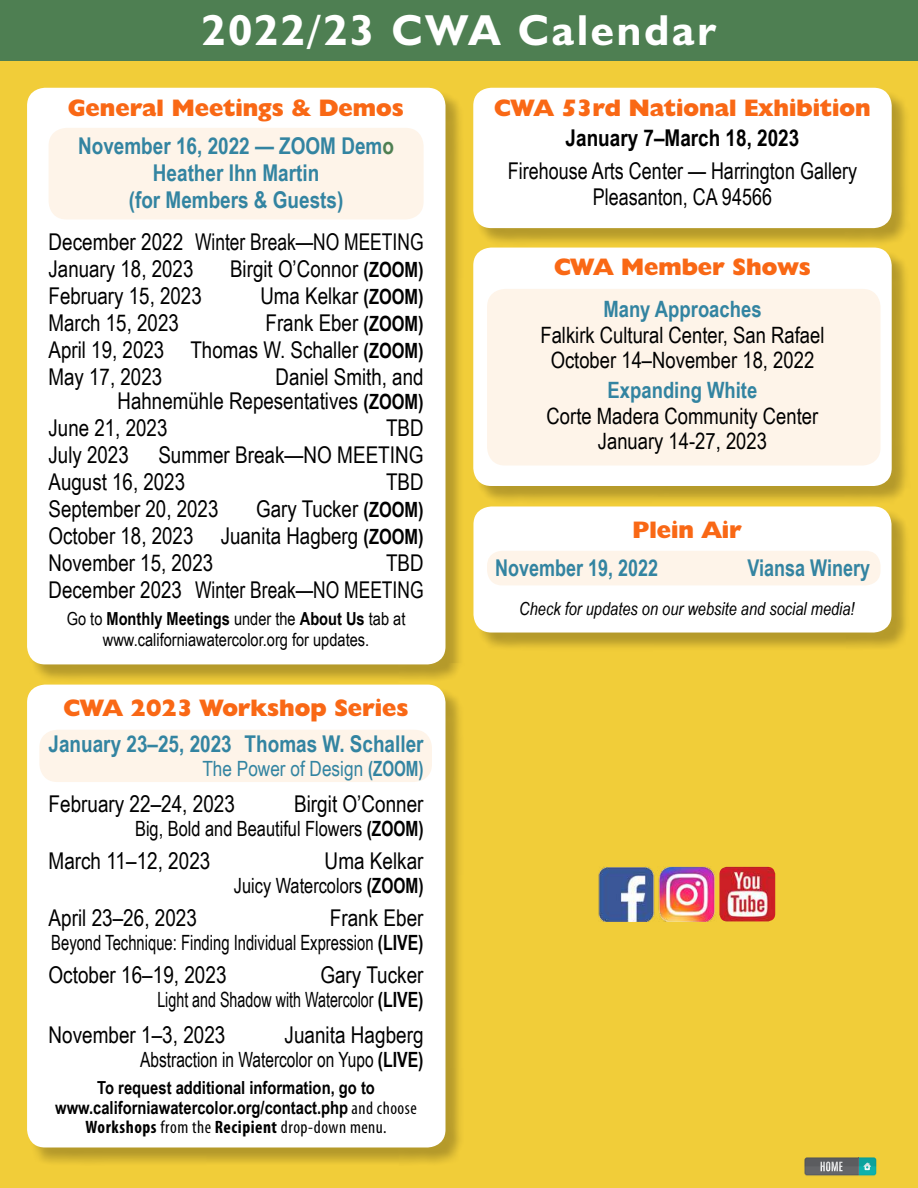
<style>
.page{position:relative;width:918px;height:1188px;background:#f1cd39}
.page>*{position:absolute;margin:0;border:0;box-sizing:border-box;transform-origin:0 0}
.t1{font:700 43.5px "Humanist 521 BT";letter-spacing:.065em;color:#fff}
.t2{font:800 24px "Humanist 521 BT";color:#f96815}
.t3{font:23.1px/27px "Arial Narrow";color:#000}
.t4{font:700 23.1px/27px "Arial Narrow";color:#3384a1;text-align:center}
.t5{font:23.1px/25.5px "Arial Narrow";color:#000;text-align:center;scale:.95 1}
.t6{font:700 23.1px "Arial Narrow";color:#3384a1;scale:.95 1}
.t7{font:700 23.1px "Arial Narrow";color:#000}
.t8{font:22.5px/25.5px "Arial Narrow";color:#000;text-align:center}
.t9{font:700 22.5px "Arial Narrow";color:#3384a1}
.t10{font:21px "Arial Narrow";color:#000;scale:.95 1}
.t11{font:21px "Arial Narrow";color:#000;scale:.86 1}
.t12{font:21px "Arial Narrow";color:#000;scale:.9 1}
.t13{font:21px "Arial Narrow";color:#000;scale:.83 1}
.t14{font:21px "Arial Narrow";color:#3384a1}
.t15{font:700 18px/19.5px "Arial Narrow";color:#000;text-align:center}
.t16{font:18px/21px "Arial Narrow";color:#000;text-align:center}
.t17{font:italic 18px "Arial Narrow";color:#000}
.t18{font:condensed 18px "Myriad Pro";letter-spacing:.025em;color:#000}
.s1{color:#4e7f52}
.s2{font-weight:700;font-size:21px}
.s3{font-weight:700}
.s4{font-family:"Myriad Pro";font-weight:400;font-stretch:condensed}
</style>
<div class="page">
<div style="left:29px;top:90px;width:436px;height:594px;background:#000;opacity:.25"></div>
<div style="left:27px;top:88px;width:419px;height:576px;background:#fff;border-radius:18px"></div>
<div style="left:475px;top:508px;width:435px;height:144px;background:#000;opacity:.25"></div>
<div style="left:473px;top:506px;width:419px;height:127px;background:#fff;border-radius:18px"></div>
<div style="left:0;top:0;width:918px;height:61px;background:#4e7f52"></div>
<div style="left:29px;top:686px;width:436px;height:480px;background:#000;opacity:.25"></div>
<div style="left:27px;top:685px;width:419px;height:463px;background:#fff;border-radius:18px"></div>
<div style="left:475px;top:249px;width:436px;height:256px;background:#000;opacity:.25"></div>
<div style="left:473px;top:248px;width:419px;height:238px;background:#fff;border-radius:18px"></div>
<div style="left:475px;top:90px;width:436px;height:157px;background:#000;opacity:.25"></div>
<div style="left:473px;top:88px;width:419px;height:140px;background:#fff;border-radius:18px"></div>
<div style="left:49px;top:128px;width:375px;height:91px;background:#fef4e9;border-radius:18px"></div>
<div style="left:39px;top:730px;width:393px;height:52px;background:#fef4e9;border-radius:18px"></div>
<img style="left:599px;top:866px;width:176px;height:55px">
<svg style="left:805px;top:1157px;width:71px;height:19px"></svg>
<div style="left:487px;top:551px;width:394px;height:34px;background:#fef4e9;border-radius:15px"></div>
<div style="left:487px;top:289px;width:394px;height:177px;background:#fef4e9;border-radius:18px"></div>
<h1 class="t1" style="left:202px;top:3px;width:516px">2022/23 CWA Calendar</h1>
<p class="t2" style="left:68px;top:93px;width:337px">General Meetings &amp; Demos</p>
<p class="t4" style="left:78px;top:132px;width:317px">November 16, 2022 — ZOOM Dem<span class="s1">o<br></span>Heather Ihn Martin<br>(for Members &amp; Guests)</p>
<p class="t3" style="left:49px;top:228px;width:377px">December 2022 Winter Break—NO MEETING<br>January 18, 2023</p>
<p class="t3" style="left:230px;top:255px;width:195px">Birgit O’Connor <span class="s2">(ZOOM)</span></p>
<p class="t3" style="left:49px;top:282px;width:155px">February 15, 2023</p>
<p class="t3" style="left:260px;top:282px;width:165px">Uma Kelkar <span class="s2">(ZOOM)</span></p>
<p class="t3" style="left:49px;top:309px;width:132px">March 15, 2023</p>
<p class="t3" style="left:49px;top:309px;width:376px;text-align:justify;text-indent:217px">Frank Eber <span class="s2">(ZOOM)<br></span>April 19, 2023 Thomas W. Schaller <span class="s2">(ZOOM)<br></span>May 17, 2023</p>
<p class="t3" style="left:118px;top:364px;width:308px;line-height:24px;text-align:right">Daniel Smith, and<br>Hahnemühle Repesentatives <span class="s2">(ZOOM)</span></p>
<p class="t3" style="left:49px;top:414px;width:120px">June 21, 2023</p>
<p class="t3" style="left:386px;top:414px;width:39px">TBD</p>
<p class="t3" style="left:49px;top:441px;width:82px">July 2023</p>
<p class="t3" style="left:49px;top:441px;width:377px;text-indent:110px">Summer Break—NO MEETING<br>August 16, 2023</p>
<p class="t3" style="left:386px;top:468px;width:39px">TBD</p>
<p class="t3" style="left:49px;top:495px;width:171px">September 20, 2023</p>
<p class="t3" style="left:49px;top:495px;width:376px;text-align:justify;text-indent:208px">Gary Tucker <span class="s2">(ZOOM)<br></span>October 18, 2023 Juanita Hagberg <span class="s2">(ZOOM)<br></span>November 15, 2023</p>
<p class="t3" style="left:49px;top:549px;width:377px;text-align:right">TBD<br>December 2023 Winter Break—NO MEETING</p>
<p class="t16" style="left:67px;top:608px;width:340px">Go to <span class="s3">Monthly Meetings</span> under the <span class="s3">About Us</span> tab at www.californiawatercolor.org for updates.</p>
<p class="t2" style="left:64px;top:693px;width:346px">CWA 2023 Workshop Series</p>
<p class="t4" style="left:49px;top:730px;width:377px">January 23–25, 2023 Thomas W. Schaller</p>
<p class="t14" style="left:202px;top:757px;width:223px">The Power of Design <span class="s3">(ZOOM)</span></p>
<p class="t3" style="left:49px;top:790px;width:188px">February 22–24, 2023</p>
<p class="t3" style="left:294px;top:790px;width:131px">Birgit O’Conner</p>
<p class="t10" style="left:135px;top:817px;width:305px">Big, Bold and Beautiful Flowers <span class="s3">(ZOOM)</span></p>
<p class="t3" style="left:49px;top:847px;width:163px">March 11–12, 2023</p>
<p class="t3" style="left:325px;top:847px;width:100px">Uma Kelkar</p>
<p class="t10" style="left:234px;top:874px;width:201px">Juicy Watercolors <span class="s3">(ZOOM)</span></p>
<p class="t3" style="left:49px;top:904px;width:150px">April 23–26, 2023</p>
<p class="t3" style="left:330px;top:904px;width:95px">Frank Eber</p>
<p class="t11" style="left:51px;top:931px;width:435px">Beyond Technique: Finding Individual Expression <span class="s3">(LIVE)</span></p>
<p class="t3" style="left:49px;top:961px;width:179px">October 16–19, 2023</p>
<p class="t3" style="left:320px;top:961px;width:105px">Gary Tucker</p>
<p class="t13" style="left:157px;top:988px;width:322px">Light and Shadow with Watercolor <span class="s3">(LIVE)</span></p>
<p class="t3" style="left:49px;top:1021px;width:178px">November 1–3, 2023</p>
<p class="t3" style="left:285px;top:1021px;width:140px">Juanita Hagberg</p>
<p class="t12" style="left:140px;top:1048px;width:316px">Abstraction in Watercolor on Yupo <span class="s3">(LIVE)</span></p>
<p class="t15" style="left:55px;top:1078px;width:363px">To request additional information, go to www.californiawatercolor.org/contact.php <span class="s4">and choose</span></p>
<p class="t18" style="left:85px;top:1116px;width:303px"><span class="s3">Workshops</span> from the <span class="s3">Recipient</span> drop-down menu.</p>
<p class="t2" style="left:494px;top:93px;width:378px">CWA 53rd National Exhibition</p>
<p class="t7" style="left:566px;top:125px;width:235px">January 7–March 18, 2023</p>
<p class="t5" style="left:508px;top:158px;width:369px">Firehouse Arts Center — Harrington Gallery<br>Pleasanton, CA 94566</p>
<p class="t2" style="left:554px;top:252px;width:258px">CWA Member Shows</p>
<p class="t9" style="left:603px;top:296px;width:160px">Many Approaches</p>
<p class="t8" style="left:540px;top:322px;width:286px">Falkirk Cultural Center, San Rafael<br>October 14–November 18, 2022</p>
<p class="t9" style="left:608px;top:377px;width:151px">Expanding White</p>
<p class="t8" style="left:547px;top:403px;width:273px">Corte Madera Community Center<br>January 14-27, 2023</p>
<p class="t2" style="left:632px;top:515px;width:111px">Plein Air</p>
<p class="t6" style="left:495px;top:554px;width:173px">November 19, 2022</p>
<p class="t6" style="left:748px;top:554px;width:131px">Viansa Winery</p>
<p class="t17" style="left:519px;top:598px;width:337px">Check for updates on our website and social media!</p>
</div>
